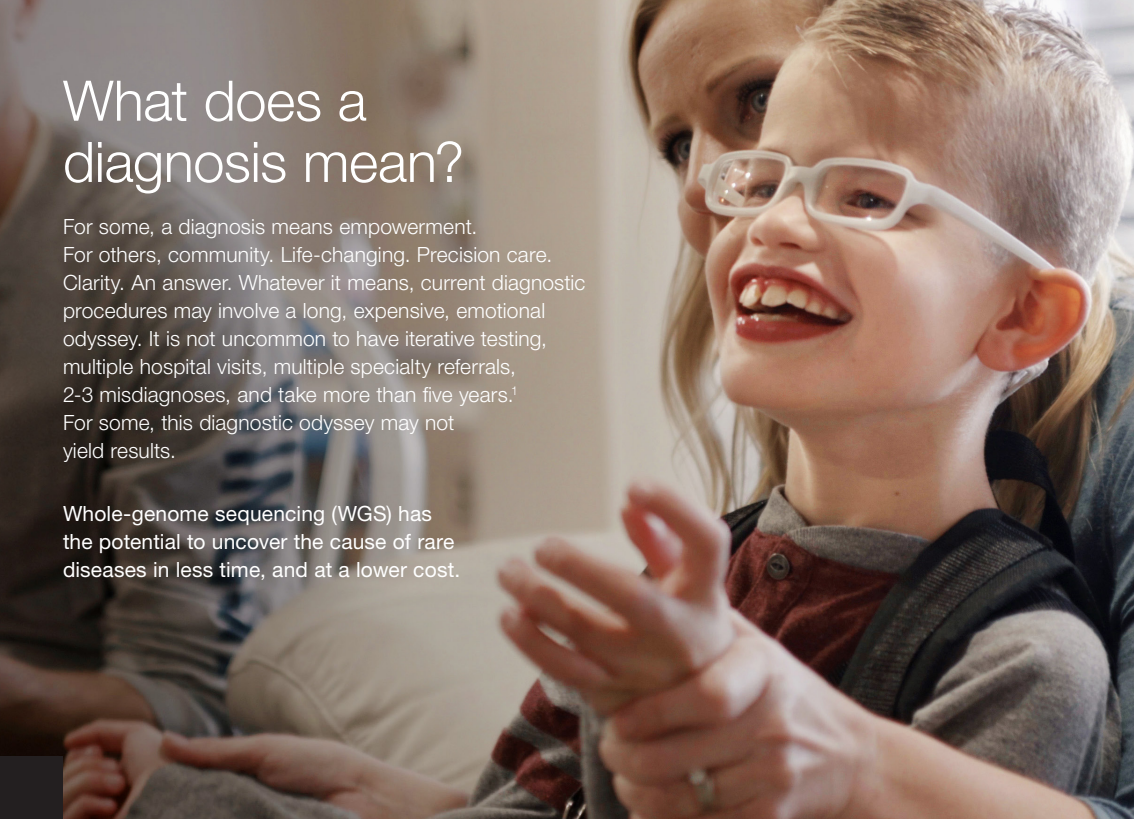
<style>
.page{position:relative;width:1134px;height:819px;background:#fff}
.page>*{position:absolute;margin:0;border:0;box-sizing:border-box;transform-origin:0 0}
.t1{font:300 56px/61.2px "Helvetica Neue LT Std";letter-spacing:-.005em;color:#fff}
.t2{font:300 21px/28px "Helvetica Neue LT Std";letter-spacing:.01em;color:#fff}
.t3{font:21px/28px "Helvetica Neue LT Std";letter-spacing:.005em;color:#fff}
</style>
<div class="page">
<img style="left:0;top:0;width:1134px;height:819px">
<div style="left:0;top:756px;width:63px;height:63px;background:#231f20"></div>
<p class="t1" style="left:63px;top:69px;width:403px">What does a diagnosis mean?</p>
<p class="t2" style="left:63px;top:212px;width:524px">For some, a diagnosis means empowerment.<br>For others, community. Life-changing. Precision care.<br>Clarity. An answer. Whatever it means, current diagnostic procedures may involve a long, expensive, emotional odyssey. It is not uncommon to have iterative testing, multiple hospital visits, multiple specialty referrals,<br>2-3 misdiagnoses, and take more than five years.<sup>1<br></sup>For some, this diagnostic odyssey may not<br>yield results.</p>
<p class="t3" style="left:63px;top:499px;width:399px">Whole-genome sequencing (WGS) has the potential to uncover the cause of rare diseases in less time, and at a lower cost.</p>
</div>
